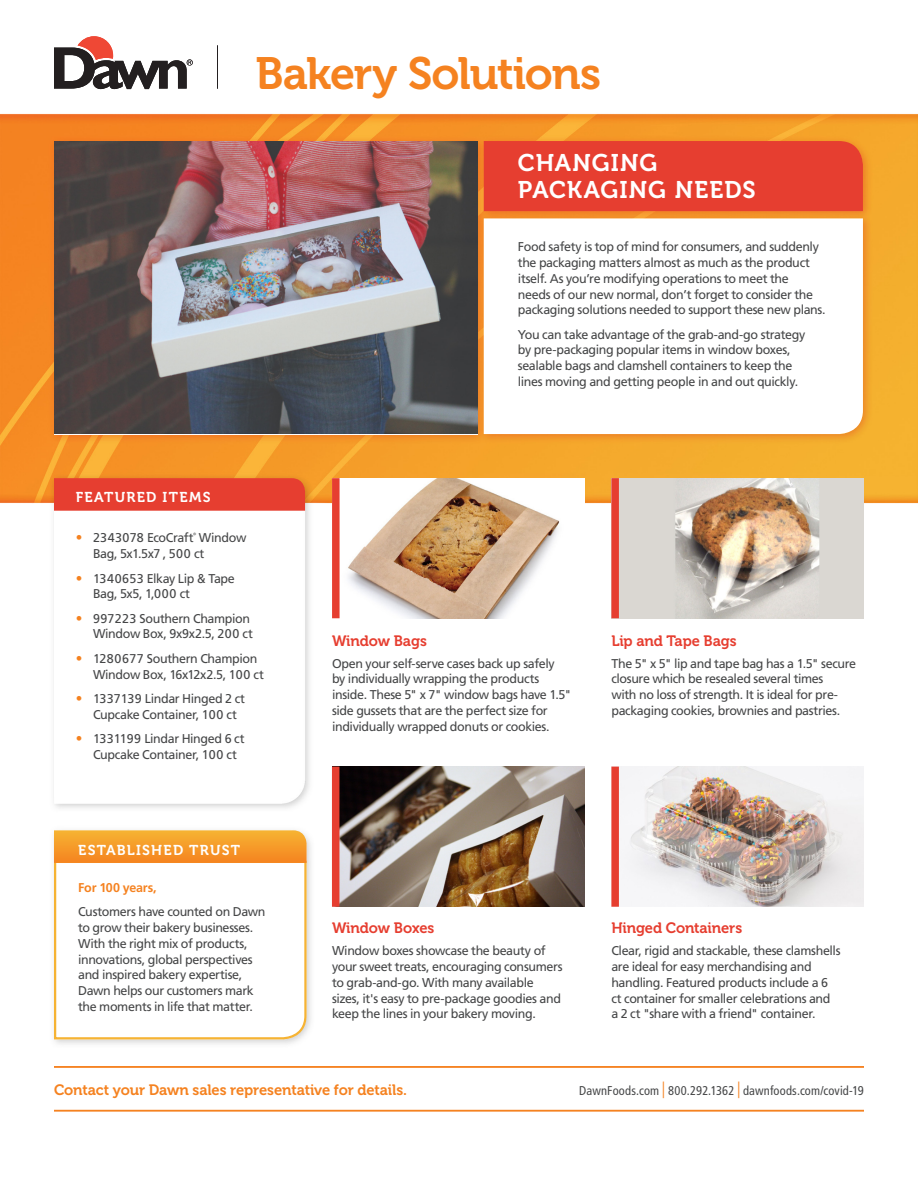
<style>
.page{position:relative;width:918px;height:1188px;background:#fff}
.page>*{position:absolute;margin:0;border:0;box-sizing:border-box;transform-origin:0 0}
.t1{font:45px "Museo 700";letter-spacing:-.03em;color:#f58220}
.t2{font:24px/27px "Museo 700";letter-spacing:.04em;color:#fff}
.H3_Subhead{font:15px "Museo 700";letter-spacing:-.01em;color:#e63e30}
.H3_Subhead-2{font:15px "Museo 700";letter-spacing:-.01em;color:#f58220}
.H4_Tabs{font:14.25px "Museo 700";letter-spacing:.09em;color:#fff}
.B1_Body{font:12.75px/15.8px "Frutiger LT Std";letter-spacing:-.03em;color:#464748}
.B1_Body-2{font:condensed 12.75px "Frutiger LT Std";letter-spacing:.01em;color:#464748}
.B1_Body-3{font:700 12.75px "Frutiger LT Std";letter-spacing:-.015em;color:#f58220}
.s1{font-weight:300;font-size:13.5px;color:#f58220}
.s2{font-size:16.65px;color:#f58220}
</style>
<div class="page">
<img style="left:0;top:89px;width:918px;height:1023px">
<svg style="left:484px;top:218px;width:379px;height:216px"></svg>
<div style="left:484px;top:141px;width:379px;height:70px;background:#e63e30"></div>
<div style="left:54px;top:478px;width:251px;height:33px;background:#e63e30"></div>
<svg style="left:53px;top:860px;width:255px;height:181px"></svg>
<svg style="left:54px;top:830px;width:253px;height:33px;background:#f59c2c"></svg>
<hr style="left:54px;top:1066px;width:810px;height:2px;background:#f58220">
<hr style="left:54px;top:1110px;width:810px;height:1px;background:#f58220">
<hr style="left:217px;top:45px;width:1px;height:44px;background:#231f20">
<svg style="left:54px;top:36px;width:139px;height:53px"></svg>
<img style="left:340px;top:478px;width:245px;height:140px">
<img style="left:619px;top:478px;width:245px;height:140px">
<img style="left:339px;top:767px;width:246px;height:140px">
<img style="left:619px;top:767px;width:245px;height:140px">
<img style="left:54px;top:141px;width:423px;height:293px">
<div style="left:611px;top:478px;width:8px;height:140px;background:#e63e30"></div>
<div style="left:332px;top:478px;width:8px;height:140px;background:#e63e30"></div>
<div style="left:611px;top:767px;width:8px;height:140px;background:#e63e30"></div>
<div style="left:332px;top:767px;width:7px;height:140px;background:#e63e30"></div>
<h1 class="t1" style="left:255px;top:48px;width:347px">Bakery Solutions</h1>
<h2 class="t2" style="left:518px;top:150px;width:239px">CHANGING<br>PACKAGING NEEDS</h2>
<p class="H4_Tabs" style="left:76px;top:489px;width:136px">FEATURED ITEMS</p>
<p class="B1_Body" style="left:93px;top:530px;width:155px;text-indent:-17px"><span class="s1">•</span> 2343078 EcoCraft<sup>®</sup> Window<br>Bag, 5x1.5x7 , 500 ct</p>
<p class="B1_Body" style="left:93px;top:570px;width:143px;text-indent:-17px"><span class="s1">•</span> 1340653 Elkay Lip &amp; Tape<br>Bag, 5x5, 1,000 ct</p>
<p class="B1_Body" style="left:76px;top:610px;width:179px;text-align:right"><span class="s1">•</span> 997223 Southern Champion<br>Window Box, 9x9x2.5, 200 ct</p>
<p class="B1_Body" style="left:93px;top:651px;width:172px;text-indent:-17px"><span class="s1">•</span> 1280677 Southern Champion<br>Window Box, 16x12x2.5, 100 ct</p>
<p class="B1_Body" style="left:93px;top:691px;width:154px;text-indent:-17px"><span class="s1">•</span> 1337139 Lindar Hinged 2 ct<br>Cupcake Container, 100 ct</p>
<p class="B1_Body" style="left:93px;top:731px;width:153px;text-indent:-17px"><span class="s1">•</span> 1331199 Lindar Hinged 6 ct<br>Cupcake Container, 100 ct</p>
<p class="H4_Tabs" style="left:78px;top:842px;width:163px">ESTABLISHED TRUST</p>
<p class="B1_Body-3" style="left:78px;top:881px;width:80px">For 100 years,</p>
<p class="B1_Body" style="left:78px;top:904px;width:189px">Customers have counted on Dawn to grow their bakery businesses.<br>With the right mix of products, innovations, global perspectives and inspired bakery expertise,<br>Dawn helps our customers mark the moments in life that matter.</p>
<p class="B1_Body" style="left:518px;top:239px;width:309px">Food safety is top of mind for consumers, and suddenly the packaging matters almost as much as the product itself. As you’re modifying operations to meet the<br>needs of our new normal, don’t forget to consider the packaging solutions needed to support these new plans.</p>
<p class="B1_Body" style="left:518px;top:326px;width:289px">You can take advantage of the grab-and-go strategy by pre-packaging popular items in window boxes, sealable bags and clamshell containers to keep the lines moving and getting people in and out quickly.</p>
<p class="H3_Subhead" style="left:332px;top:632px;width:96px">Window Bags</p>
<p class="H3_Subhead" style="left:611px;top:632px;width:127px">Lip and Tape Bags</p>
<p class="B1_Body" style="left:332px;top:655px;width:241px">Open your self-serve cases back up safely by individually wrapping the products inside. These 5" x 7" window bags have 1.5" side gussets that are the perfect size for individually wrapped donuts or cookies.</p>
<p class="B1_Body" style="left:611px;top:655px;width:246px">The 5" x 5" lip and tape bag has a 1.5" secure closure which be resealed several times<br>with no loss of strength. It is ideal for pre&shy;packaging cookies, brownies and pastries.</p>
<p class="H3_Subhead" style="left:332px;top:920px;width:104px">Window Boxes</p>
<p class="H3_Subhead" style="left:611px;top:920px;width:132px">Hinged Containers</p>
<p class="B1_Body" style="left:332px;top:943px;width:232px">Window boxes showcase the beauty of your sweet treats, encouraging consumers to grab-and-go. With many available sizes, it's easy to pre-package goodies and keep the lines in your bakery moving.</p>
<p class="B1_Body" style="left:611px;top:943px;width:231px">Clear, rigid and stackable, these clamshells are ideal for easy merchandising and handling. Featured products include a 6 ct container for smaller celebrations and a 2 ct "share with a friend" container.</p>
<p class="H3_Subhead-2" style="left:54px;top:1081px;width:355px">Contact your Dawn sales representative for details.</p>
<p class="B1_Body-2" style="left:579px;top:1083px;width:286px">DawnFoods.com <span class="s2">|</span> 800.292.1362 <span class="s2">|</span> dawnfoods.com/covid-19</p>
</div>
